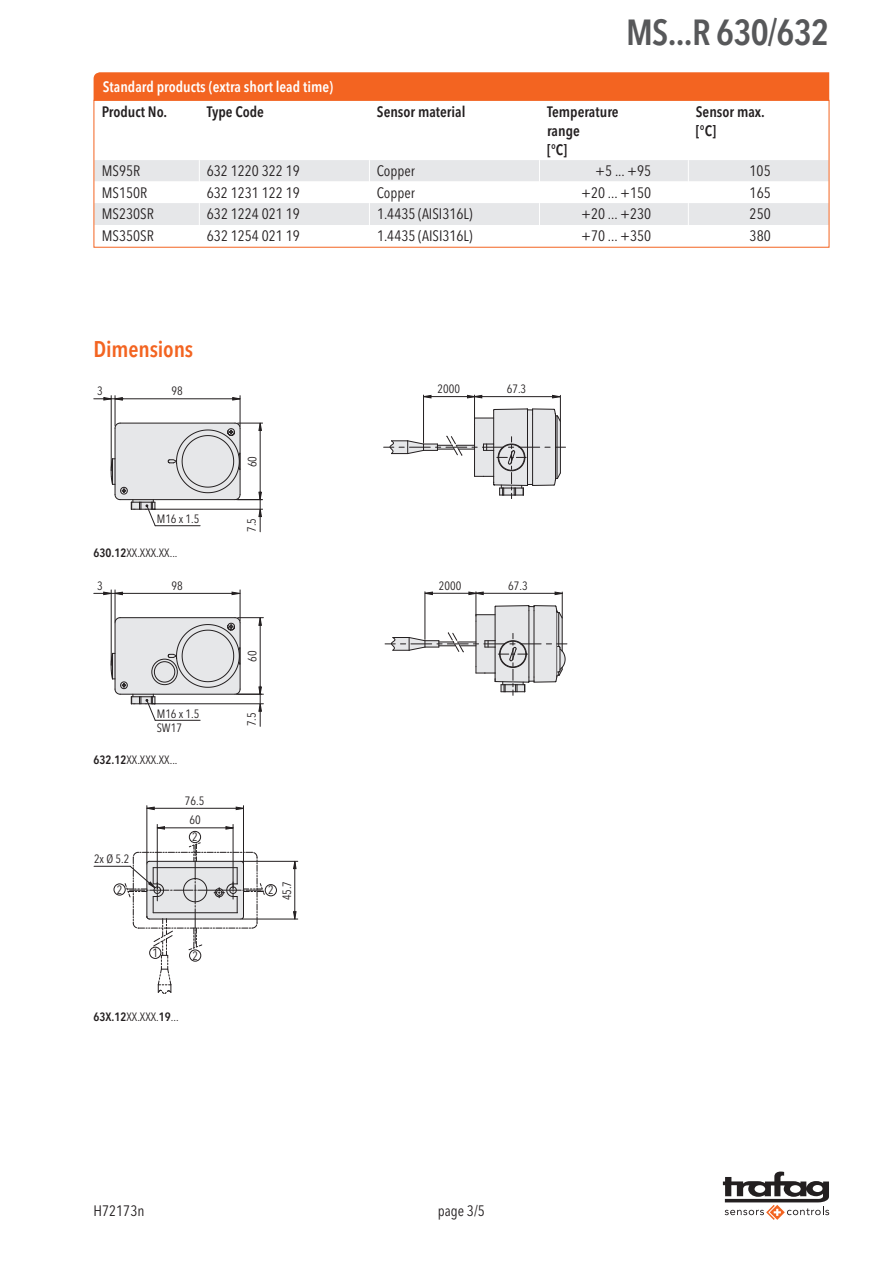
<style>
.page{position:relative;width:893px;height:1263px;background:#fff}
.page>*{position:absolute;margin:0;border:0;box-sizing:border-box;transform-origin:0 0}
.t1{font:600 condensed 36px "Avenir Next LT Pro";letter-spacing:-.02em;color:#57585a}
.t2{font:600 condensed 22.5px "Avenir Next LT Pro";letter-spacing:-.005em;color:#f36421}
.t3{font:condensed 15px "Avenir Next LT Pro";color:#231f20}
.t4{font:600 condensed 15px/18.8px "Avenir Next LT Pro";color:#231f20}
.t5{font:600 condensed 15px "Avenir Next LT Pro";color:#fff}
.t6{font:condensed 12px/14.4px "Avenir Next LT Pro";color:#231f20}
.s1{font-weight:600}
</style>
<div class="page">
<svg style="left:723px;top:1171px;width:106px;height:49px"></svg>
<hr style="left:115px;top:593px;width:125px;height:1px;background:#231f20">
<hr style="left:115px;top:590px;width:1px;height:31px;background:#231f20">
<hr style="left:260px;top:694px;width:1px;height:32px;background:#231f20">
<hr style="left:111px;top:590px;width:1px;height:75px;background:#231f20">
<svg style="left:232px;top:592px;width:8px;height:3px"></svg>
<svg style="left:94px;top:592px;width:29px;height:3px"></svg>
<hr style="left:240px;top:590px;width:1px;height:31px;background:#231f20">
<svg style="left:110px;top:617px;width:153px;height:104px"></svg>
<svg style="left:385px;top:591px;width:182px;height:104px"></svg>
<hr style="left:115px;top:398px;width:125px;height:1px;background:#231f20">
<hr style="left:115px;top:396px;width:1px;height:30px;background:#231f20">
<hr style="left:260px;top:500px;width:1px;height:32px;background:#231f20">
<hr style="left:111px;top:396px;width:1px;height:75px;background:#231f20">
<svg style="left:232px;top:397px;width:8px;height:4px"></svg>
<svg style="left:94px;top:397px;width:29px;height:4px"></svg>
<svg style="left:110px;top:422px;width:153px;height:104px"></svg>
<hr style="left:240px;top:396px;width:1px;height:30px;background:#231f20">
<svg style="left:384px;top:395px;width:181px;height:104px"></svg>
<hr style="left:157px;top:827px;width:76px;height:1px;background:#231f20">
<hr style="left:157px;top:824px;width:1px;height:65px;background:#231f20">
<hr style="left:147px;top:808px;width:96px;height:1px;background:#231f20">
<hr style="left:147px;top:806px;width:1px;height:56px;background:#231f20">
<svg style="left:146px;top:806px;width:9px;height:4px"></svg>
<svg style="left:157px;top:826px;width:8px;height:4px"></svg>
<hr style="left:233px;top:824px;width:1px;height:65px;background:#231f20">
<hr style="left:243px;top:806px;width:1px;height:56px;background:#231f20">
<svg style="left:236px;top:806px;width:7px;height:4px"></svg>
<svg style="left:225px;top:826px;width:9px;height:4px"></svg>
<hr style="left:242px;top:919px;width:56px;height:1px;background:#231f20">
<hr style="left:294px;top:861px;width:1px;height:58px;background:#231f20">
<hr style="left:242px;top:861px;width:56px;height:1px;background:#231f20">
<svg style="left:293px;top:861px;width:4px;height:8px"></svg>
<svg style="left:293px;top:911px;width:4px;height:8px"></svg>
<hr style="left:94px;top:866px;width:36px;height:1px;background:#231f20">
<svg style="left:125px;top:842px;width:140px;height:152px"></svg>
<div style="left:114px;top:884px;width:11px;height:11px;border:1px solid #231f20;border-radius:50%"></div>
<div style="left:189px;top:831px;width:12px;height:12px;border:1px solid #231f20;border-radius:50%"></div>
<div style="left:265px;top:884px;width:12px;height:12px;border:1px solid #231f20;border-radius:50%"></div>
<div style="left:189px;top:950px;width:12px;height:11px;border:1px solid #231f20;border-radius:50%"></div>
<div style="left:149px;top:947px;width:12px;height:12px;border:1px solid #231f20;border-radius:50%"></div>
<svg style="left:96px;top:160px;width:731px;height:65px;fill:#e6e7e9"></svg>
<svg style="left:199px;top:160px;width:1px;height:65px"></svg>
<svg style="left:369px;top:160px;width:1px;height:65px"></svg>
<svg style="left:539px;top:160px;width:1px;height:65px"></svg>
<svg style="left:688px;top:160px;width:1px;height:65px"></svg>
<div style="left:94px;top:100px;width:735px;height:148px;border:1px solid #f36421"></div>
<div style="left:94px;top:72px;width:735px;height:28px;background:#f36421"></div>
<p class="t5" style="left:103px;top:78px;width:232px">Standard products (extra short lead time)</p>
<h1 class="t1" style="left:626px;top:10px;width:205px">MS...R 630/632</h1>
<p class="t4" style="left:102px;top:102px;width:67px">Product No.</p>
<p class="t4" style="left:207px;top:102px;width:59px">Type Code</p>
<p class="t4" style="left:377px;top:102px;width:90px">Sensor material</p>
<p class="t4" style="left:547px;top:102px;width:73px">Temperature range<br>[°C]</p>
<p class="t4" style="left:696px;top:102px;width:71px">Sensor max. [°C]</p>
<p class="t3" style="left:102px;top:161px;width:40px">MS95R</p>
<p class="t3" style="left:207px;top:161px;width:94px">632 1220 322 19</p>
<p class="t3" style="left:377px;top:161px;width:40px">Copper</p>
<p class="t3" style="left:595px;top:161px;width:57px">+5 ... +95</p>
<p class="t3" style="left:750px;top:161px;width:23px">105</p>
<p class="t3" style="left:102px;top:183px;width:47px">MS150R</p>
<p class="t3" style="left:207px;top:183px;width:94px">632 1231 122 19</p>
<p class="t3" style="left:377px;top:183px;width:40px">Copper</p>
<p class="t3" style="left:581px;top:183px;width:72px">+20 ... +150</p>
<p class="t3" style="left:750px;top:183px;width:23px">165</p>
<p class="t3" style="left:102px;top:205px;width:54px">MS230SR</p>
<p class="t3" style="left:207px;top:205px;width:94px">632 1224 021 19</p>
<p class="t3" style="left:377px;top:205px;width:97px">1.4435 (AISI316L)</p>
<p class="t3" style="left:581px;top:205px;width:72px">+20 ... +230</p>
<p class="t3" style="left:750px;top:205px;width:23px">250</p>
<p class="t3" style="left:102px;top:227px;width:54px">MS350SR</p>
<p class="t3" style="left:207px;top:227px;width:94px">632 1254 021 19</p>
<p class="t3" style="left:377px;top:227px;width:97px">1.4435 (AISI316L)</p>
<p class="t3" style="left:581px;top:227px;width:72px">+70 ... +350</p>
<p class="t3" style="left:750px;top:227px;width:23px">380</p>
<h2 class="t2" style="left:94px;top:336px;width:101px">Dimensions</h2>
<p class="t6" style="left:97px;top:384px;width:7px">3</p>
<p class="t6" style="left:171px;top:384px;width:13px">98</p>
<p class="t6" style="left:157px;top:512px;width:44px">M16 x 1.5</p>
<p class="t6" style="left:94px;top:545px;width:86px"><span class="s1">630.12</span>XX.XXX.XX...</p>
<p class="t6" style="left:97px;top:578px;width:7px">3</p>
<p class="t6" style="left:171px;top:578px;width:13px">98</p>
<p class="t6" style="left:157px;top:706px;width:44px">M16 x 1.5<br>SW17</p>
<p class="t6" style="left:94px;top:752px;width:86px"><span class="s1">632.12</span>XX.XXX.XX...</p>
<p class="t6" style="left:185px;top:791px;width:21px;line-height:19.6px;text-align:center">76.5<br>60</p>
<p class="t6" style="left:94px;top:851px;width:37px">2x Ø 5.2</p>
<p class="t6" style="left:117px;top:882px;width:7px">2</p>
<p class="t6" style="left:192px;top:830px;width:7px">2</p>
<p class="t6" style="left:152px;top:945px;width:7px">1</p>
<p class="t6" style="left:192px;top:948px;width:7px">2</p>
<p class="t6" style="left:94px;top:1009px;width:87px"><span class="s1">63X.12</span>XX.XXX.<span class="s1">19</span>...</p>
<p class="t6" style="left:245px;top:467px;width:13px;rotate:-90deg">60</p>
<p class="t6" style="left:245px;top:532px;width:15px;rotate:-90deg">7.5</p>
<p class="t6" style="left:245px;top:662px;width:13px;rotate:-90deg">60</p>
<p class="t6" style="left:245px;top:726px;width:15px;rotate:-90deg">7.5</p>
<p class="t6" style="left:268px;top:883px;width:7px">2</p>
<p class="t6" style="left:280px;top:900px;width:21px;rotate:-90deg">45.7</p>
<p class="t3" style="left:94px;top:1201px;width:52px">H72173n</p>
<p class="t6" style="left:438px;top:382px;width:24px">2000</p>
<p class="t6" style="left:507px;top:382px;width:21px">67.3</p>
<p class="t6" style="left:439px;top:578px;width:24px">2000</p>
<p class="t6" style="left:508px;top:578px;width:21px">67.3</p>
<p class="t3" style="left:438px;top:1202px;width:49px">page 3/5</p>
</div>
